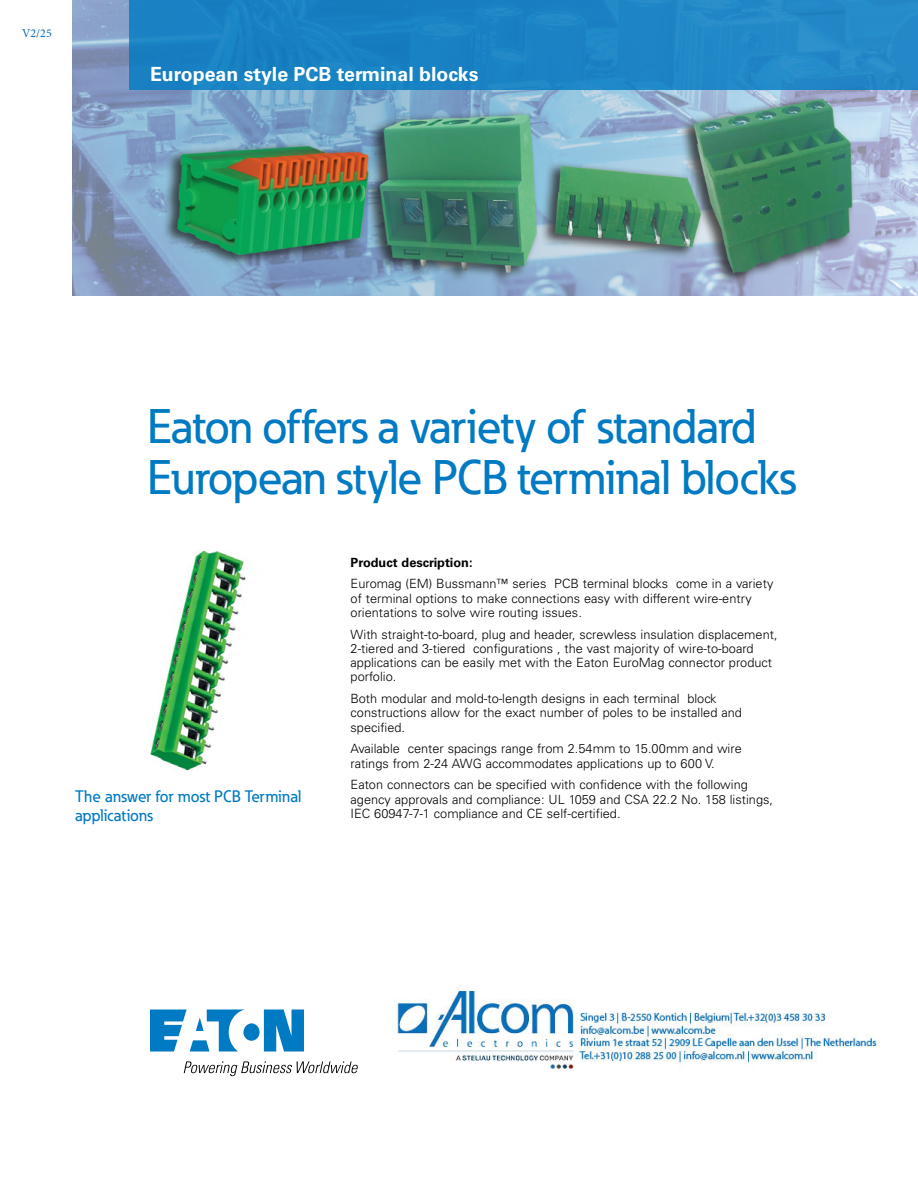
<style>
.page{position:relative;width:918px;height:1188px;background:#fff}
.page>*{position:absolute;margin:0;border:0;box-sizing:border-box;transform-origin:0 0}
.t1{font:500 48px/51px "Eaton";letter-spacing:-.015em;color:#007ac2}
.t2{font:700 19.5px "Univers LT Std";color:#fff}
.t3{font:500 16.5px/19.5px "Eaton";color:#007ac2}
.t4{font:300 12.75px/14.2px "Univers LT Std";color:#000}
.t5{font:700 12.75px "Univers LT Std";color:#000}
.t6{font:12px "Minion Pro";color:#0069b4}
</style>
<div class="page">
<img style="left:150px;top:550px;width:96px;height:221px">
<img style="left:73px;top:0;width:845px;height:296px">
<div style="left:129px;top:0;width:789px;height:90px;background:#1b84c5"></div>
<svg style="left:150px;top:1010px;width:154px;height:42px"></svg>
<svg style="left:184px;top:1061px;width:174px;height:15px"></svg>
<img style="left:395px;top:985px;width:485px;height:84px">
<p class="t6" style="left:22px;top:26px;width:31px">V2/25</p>
<h2 class="t2" style="left:150px;top:63px;width:330px">European style PCB terminal blocks</h2>
<h1 class="t1" style="left:147px;top:401px;width:650px">Eaton offers a variety of standard<br>European style PCB terminal blocks</h1>
<p class="t3" style="left:75px;top:786px;width:228px">The answer for most PCB Terminal applications</p>
<p class="t5" style="left:351px;top:555px;width:124px">Product description:</p>
<p class="t4" style="left:351px;top:577px;width:425px">Euromag (EM) Bussmann™ series PCB terminal blocks come in a variety of terminal options to make connections easy with different wire-entry orientations to solve wire routing issues.</p>
<p class="t4" style="left:351px;top:627px;width:429px">With straight-to-board, plug and header, screwless insulation displacement, 2-tiered and 3-tiered configurations , the vast majority of wire-to-board applications can be easily met with the Eaton EuroMag connector product porfolio.</p>
<p class="t4" style="left:351px;top:691px;width:393px">Both modular and mold-to-length designs in each terminal block constructions allow for the exact number of poles to be installed and specified.</p>
<p class="t4" style="left:351px;top:742px;width:393px">Available center spacings range from 2.54mm to 15.00mm and wire ratings from 2-24 AWG accommodates applications up to 600 V.</p>
<p class="t4" style="left:351px;top:778px;width:424px">Eaton connectors can be specified with confidence with the following agency approvals and compliance: UL 1059 and CSA 22.2 No. 158 listings,<br>IEC 60947-7-1 compliance and CE self-certified.</p>
</div>
